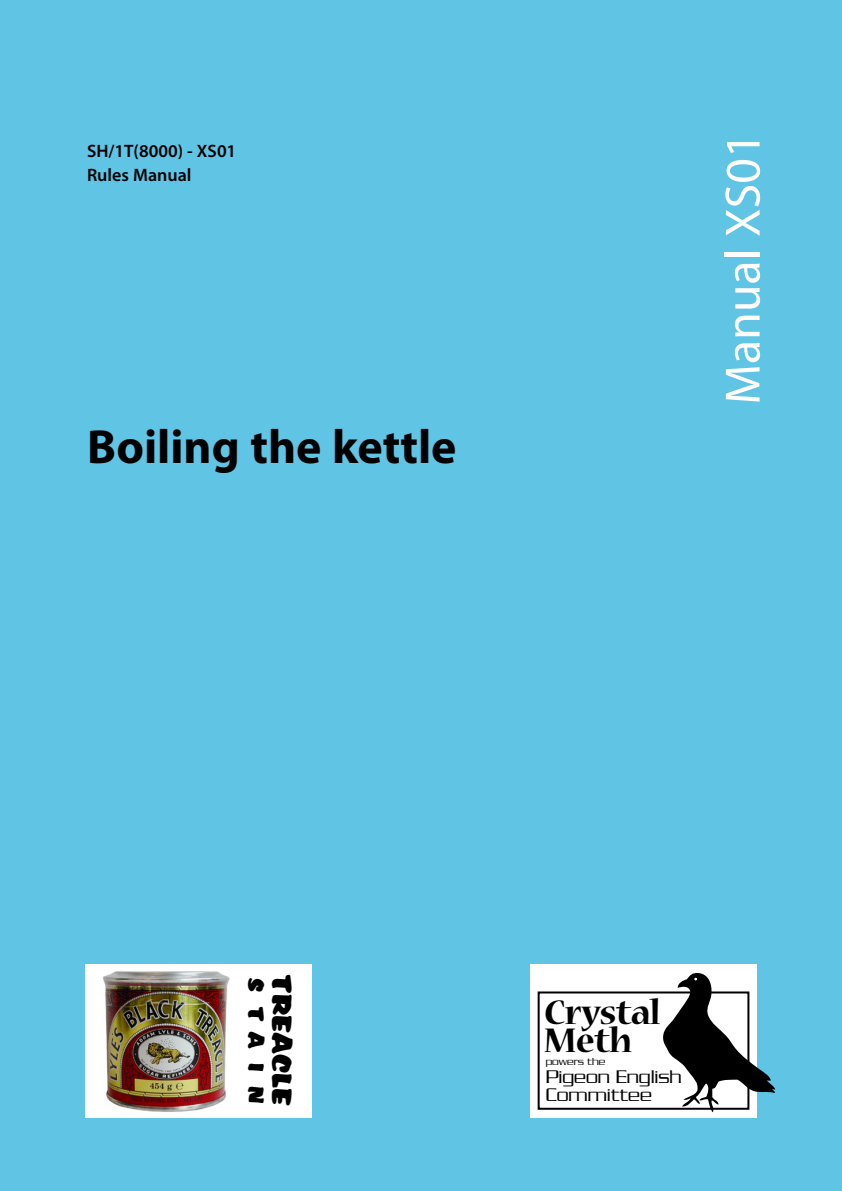
<style>
.page{position:relative;width:842px;height:1191px;background:#60c4e5}
.page>*{position:absolute;margin:0;border:0;box-sizing:border-box;transform-origin:0 0}
.t1{font:50px "Myriad Pro";color:#fff}
.t2{font:700 48px "Myriad Pro";color:#000}
.t3{font:700 38px/28px "Nueva Std";letter-spacing:-.02em;color:#000}
.t4{font:30px "Albert";letter-spacing:.015em;color:#000}
.t5{font:24px "Albert";color:#000}
.t6{font:600 18px/24px "Myriad Pro";color:#000}
.t7{font:18px/18px "Julius";letter-spacing:-.01em;color:#000}
.t8{font:10px "Julius";letter-spacing:-.01em;color:#000}
</style>
<div class="page">
<div style="left:530px;top:964px;width:227px;height:153px;background:#fff"></div>
<div style="left:85px;top:964px;width:227px;height:153px;background:#fff"></div>
<img style="left:103px;top:971px;width:127px;height:141px">
<div style="left:538px;top:991px;width:211px;height:118px;border:2px solid #000"></div>
<svg style="left:662px;top:973px;width:113px;height:139px"></svg>
<p class="t6" style="left:87px;top:139px;width:151px">SH/1T(8000) - XS01<br>Rules Manual</p>
<h1 class="t1" style="left:712px;top:404px;width:273px;rotate:-90deg">Manual XS01</h1>
<h2 class="t2" style="left:87px;top:416px;width:371px">Boiling the kettle</h2>
<h3 class="t5" style="left:271px;top:978px;width:126px;rotate:90deg">STAIN</h3>
<h3 class="t4" style="left:300px;top:975px;width:132px;rotate:90deg">TREACLE</h3>
<h3 class="t3" style="left:544px;top:1000px;width:118px">Crystal<br>Meth</h3>
<p class="t8" style="left:546px;top:1056px;width:61px">powers the</p>
<p class="t7" style="left:546px;top:1068px;width:138px">Pigeon English<br>Committee</p>
</div>
